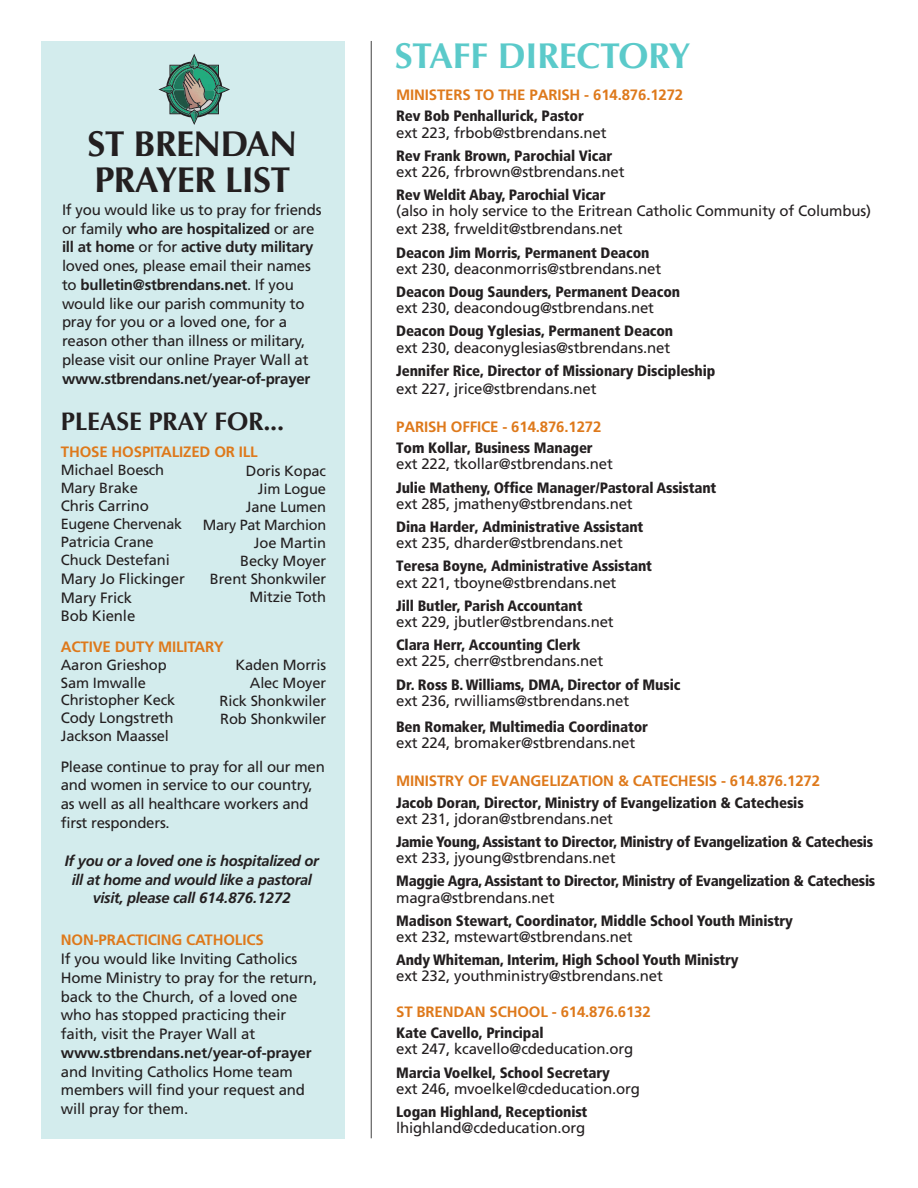
<style>
.page{position:relative;width:918px;height:1188px;background:#fff}
.page>*{position:absolute;margin:0;border:0;box-sizing:border-box;transform-origin:0 0}
.t1{font:700 36px/36px "Optima";letter-spacing:-.02em;color:#231f20}
.t2{font:700 36px "Optima";letter-spacing:-.01em;color:#5bcaca}
.t3{font:700 25.5px "Optima";letter-spacing:-.01em;color:#231f20}
.t4{font:15px/18.8px "Frutiger LT Std";letter-spacing:-.01em;color:#231f20}
.t5{font:900 condensed 15px/23.2px "Frutiger LT Std";letter-spacing:-.01em;color:#231f20}
.t6{font:700 15px/21.6px "Frutiger LT Std";letter-spacing:-.01em;color:#de791b}
.t7{font:italic 700 15px/18.8px "Frutiger LT Std";letter-spacing:-.02em;color:#231f20;text-align:center}
.t8{font:14.7px/18px "Frutiger LT Std";letter-spacing:-.01em;color:#231f20}
.s1{font-weight:700}
.s2{font-weight:700;color:#de791b}
.s3{font-weight:900;font-stretch:condensed;color:#231f20}
.s4{font-weight:400;font-stretch:normal}
.s5{font-weight:900;font-stretch:condensed}
.s6{font-weight:700;font-stretch:normal;color:#de791b}
</style>
<div class="page">
<div style="left:41px;top:41px;width:304px;height:1097px;background:#d3eced"></div>
<svg style="left:158px;top:54px;width:72px;height:71px"></svg>
<hr style="left:371px;top:41px;width:1px;height:1097px;background:#424242">
<p class="t1" style="left:88px;top:126px;width:211px">ST BRENDAN<br>PRAYER LIST</p>
<p class="t4" style="left:62px;top:200px;width:261px">If you would like us to pray for friends or family <span class="s1">who are hospitalized</span> or are <span class="s1">ill at home</span> or for <span class="s1">active duty military </span>loved ones, please email their names to <span class="s1">bulletin@stbrendans.net</span>. If you would like our parish community to pray for you or a loved one, for a reason other than illness or military, please visit our online Prayer Wall at <span class="s1">www.stbrendans.net/year-of-prayer</span></p>
<p class="t3" style="left:61px;top:406px;width:225px">PLEASE PRAY FOR...</p>
<p class="t6" style="left:61px;top:441px;width:198px">THOSE HOSPITALIZED OR ILL</p>
<p class="t8" style="left:61px;top:461px;width:105px">Michael Boesch<br>Mary Brake</p>
<p class="t4" style="left:61px;top:497px;width:90px">Chris Carrino</p>
<p class="t8" style="left:61px;top:515px;width:123px">Eugene Chervenak<br>Patricia Crane<br>Chuck Destefani</p>
<p class="t4" style="left:61px;top:570px;width:126px;line-height:18.3px">Mary Jo Flickinger<br>Mary Frick<br>Bob Kienle</p>
<p class="t6" style="left:61px;top:636px;width:164px">ACTIVE DUTY MILITARY</p>
<p class="t8" style="left:61px;top:656px;width:116px">Aaron Grieshop<br>Sam Imwalle<br>Christopher Keck</p>
<p class="t4" style="left:61px;top:709px;width:114px">Cody Longstreth</p>
<p class="t8" style="left:61px;top:727px;width:110px">Jackson Maassel</p>
<p class="t4" style="left:61px;top:757px;width:266px">Please continue to pray for all our men and women in service to our country, as well as all healthcare workers and first responders.</p>
<p class="t8" style="left:203px;top:462px;width:125px;text-align:right">Doris Kopac<br>Jim Logue<br>Jane Lumen<br>Mary Pat Marchion<br>Joe Martin<br>Becky Moyer<br>Brent Shonkwiler<br>Mitzie Toth</p>
<p class="t8" style="left:220px;top:655px;width:108px;text-align:right">Kaden Morris<br>Alec Moyer<br>Rick Shonkwiler<br>Rob Shonkwiler</p>
<p class="t7" style="left:65px;top:851px;width:256px">If you or a loved one is hospitalized or ill at home and would like a pastoral visit, please call 614.876.1272</p>
<p class="t4" style="left:61px;top:931px;width:258px"><span class="s2">NON-PRACTICING CATHOLICS<br></span>If you would like Inviting Catholics<br>Home Ministry to pray for the return, back to the Church, of a loved one who has stopped practicing their faith, visit the Prayer Wall at <span class="s1">www.stbrendans.net/year-of-prayer </span>and Inviting Catholics Home team members will find your request and will pray for them.</p>
<p class="t2" style="left:395px;top:35px;width:297px">STAFF DIRECTORY</p>
<p class="t6" style="left:396px;top:84px;width:289px">MINISTERS TO THE PARISH - 614.876.1272<br><span class="s3">Rev Bob Penhallurick, Pastor</span></p>
<p class="t5" style="left:396px;top:121px;width:217px"><span class="s4">ext 223, frbob@stbrendans.net<br></span>Rev Frank Brown, Parochial Vicar</p>
<p class="t4" style="left:396px;top:160px;width:230px;line-height:23.2px">ext 226, frbrown@stbrendans.net<br><span class="s5">Rev Weldit Abay, Parochial Vicar</span></p>
<p class="t4" style="left:396px;top:202px;width:476px;line-height:17.9px">(also in holy service to the Eritrean Catholic Community of Columbus) ext 238, frweldit@stbrendans.net</p>
<p class="t4" style="left:396px;top:244px;width:267px;line-height:16.2px"><span class="s5">Deacon Jim Morris, Permanent Deacon </span>ext 230, deaconmorris@stbrendans.net</p>
<p class="t5" style="left:396px;top:284px;width:286px;line-height:16.2px">Deacon Doug Saunders, Permanent Deacon <span class="s4">ext 230, deacondoug@stbrendans.net</span></p>
<p class="t4" style="left:396px;top:323px;width:279px;line-height:16.2px"><span class="s5">Deacon Doug Yglesias, Permanent Deacon </span>ext 230, deaconyglesias@stbrendans.net</p>
<p class="t5" style="left:396px;top:362px;width:321px;line-height:17.9px">Jennifer Rice, Director of Missionary Discipleship <span class="s4">ext 227, jrice@stbrendans.net</span></p>
<p class="t6" style="left:396px;top:416px;width:207px">PARISH OFFICE - 614.876.1272<br><span class="s3">Tom Kollar, Business Manager</span></p>
<p class="t5" style="left:396px;top:452px;width:322px"><span class="s4">ext 222, tkollar@stbrendans.net<br></span>Julie Matheny, Office Manager/Pastoral Assistant</p>
<p class="t5" style="left:396px;top:492px;width:249px"><span class="s4">ext 285, jmatheny@stbrendans.net<br></span>Dina Harder, Administrative Assistant</p>
<p class="t5" style="left:396px;top:531px;width:257px"><span class="s4">ext 235, dharder@stbrendans.net<br></span>Teresa Boyne, Administrative Assistant</p>
<p class="t4" style="left:396px;top:571px;width:222px;line-height:23.2px">ext 221, tboyne@stbrendans.net<br><span class="s5">Jill Butler, Parish Accountant</span></p>
<p class="t4" style="left:396px;top:610px;width:219px;line-height:23.2px">ext 229, jbutler@stbrendans.net<br><span class="s5">Clara Herr, Accounting Clerk</span></p>
<p class="t5" style="left:396px;top:650px;width:286px"><span class="s4">ext 225, cherr@stbrendans.net<br></span>Dr. Ross B. Williams, DMA, Director of Music</p>
<p class="t5" style="left:396px;top:688px;width:253px;line-height:26.1px"><span class="s4">ext 236, rwilliams@stbrendans.net<br></span>Ben Romaker, Multimedia Coordinator</p>
<p class="t4" style="left:396px;top:734px;width:241px">ext 224, bromaker@stbrendans.net</p>
<p class="t5" style="left:396px;top:770px;width:425px;line-height:21.6px"><span class="s6">MINISTRY OF EVANGELIZATION &amp; CATECHESIS - 614.876.1272<br></span>Jacob Doran, Director, Ministry of Evangelization &amp; Catechesis</p>
<p class="t5" style="left:396px;top:807px;width:479px"><span class="s4">ext 231, jdoran@stbrendans.net<br></span>Jamie Young, Assistant to Director, Ministry of Evangelization &amp; Catechesis</p>
<p class="t5" style="left:396px;top:846px;width:481px"><span class="s4">ext 233, jyoung@stbrendans.net<br></span>Maggie Agra, Assistant to Director, Ministry of Evangelization &amp; Catechesis</p>
<p class="t5" style="left:396px;top:886px;width:398px"><span class="s4">magra@stbrendans.net<br></span>Madison Stewart, Coordinator, Middle School Youth Ministry</p>
<p class="t5" style="left:396px;top:925px;width:344px"><span class="s4">ext 232, mstewart@stbrendans.net<br></span>Andy Whiteman, Interim, High School Youth Ministry</p>
<p class="t4" style="left:396px;top:967px;width:268px">ext 232, youthministry@stbrendans.net</p>
<p class="t6" style="left:396px;top:1001px;width:256px">ST BRENDAN SCHOOL - 614.876.6132<br><span class="s3">Kate Cavello, Principal</span></p>
<p class="t4" style="left:396px;top:1038px;width:239px;line-height:23.2px">ext 247, kcavello@cdeducation.org<br><span class="s5">Marcia Voelkel, School Secretary</span></p>
<p class="t4" style="left:396px;top:1077px;width:245px;line-height:23.2px">ext 246, mvoelkel@cdeducation.org<br><span class="s5">Logan Highland, Receptionist</span></p>
<p class="t4" style="left:396px;top:1119px;width:191px">lhighland@cdeducation.org</p>
</div>
